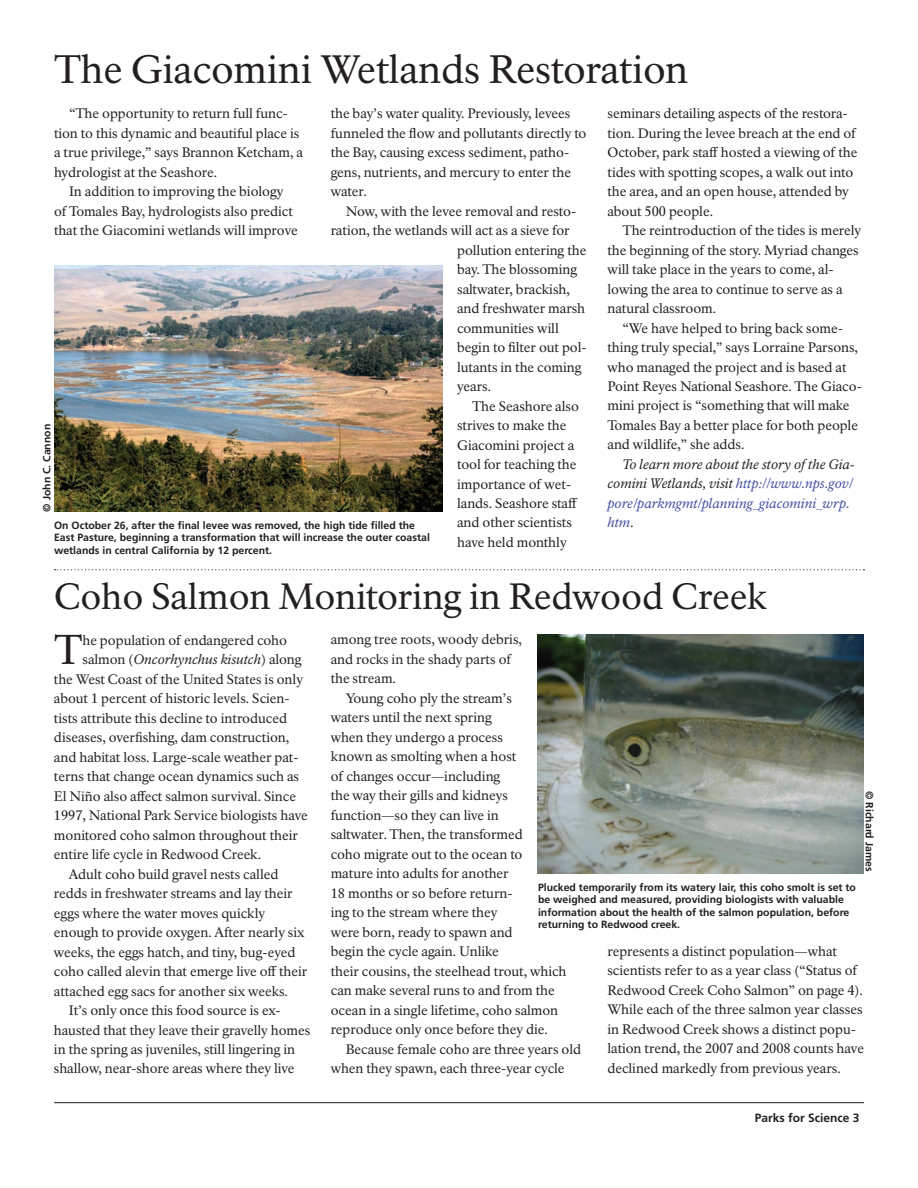
<style>
.page{position:relative;width:918px;height:1188px;background:#fff}
.page>*{position:absolute;margin:0;border:0;box-sizing:border-box;transform-origin:0 0}
.t1{font:40.95px "NPS Rawlinson OT";color:#231f20}
.t2{font:39px "NPS Rawlinson OT";letter-spacing:-.005em;color:#231f20}
.t3{font:36px "NPS Rawlinson OT";letter-spacing:-.005em;color:#231f20}
.t4{font:13.5px/19.5px "NPS Rawlinson OT";letter-spacing:-.005em;color:#231f20}
.t5{font:italic 13.5px/19.5px "NPS Rawlinson OT";color:#3e4da1}
.t6{font:italic 13.5px "NPS Rawlinson OT";color:#231f20}
.t7{font:700 12px "Frutiger LT Std";color:#231f20}
.t8{font:700 10.5px/12.6px "Frutiger LT Std";color:#231f20}
.s1{color:#231f20}
.s2{font-style:normal}
</style>
<div class="page">
<hr style="left:54px;top:1102px;width:810px;height:1px;background:#231f20">
<img style="left:54px;top:266px;width:388px;height:246px">
<svg style="left:55px;top:569px;width:809px;height:1px"></svg>
<img style="left:538px;top:634px;width:326px;height:240px">
<h2 class="t2" style="left:54px;top:46px;width:636px">The Giacomini Wetlands Restoration</h2>
<p class="t4" style="left:608px;top:104px;width:251px">seminars detailing aspects of the restora&shy;tion. During the levee breach at the end of October, park staff hosted a viewing of the tides with spotting scopes, a walk out into the area, and an open house, attended by about 500 people.</p>
<p class="t4" style="left:608px;top:221px;width:255px;text-indent:15px">The reintroduction of the tides is merely the beginning of the story. Myriad changes will take place in the years to come, al&shy;lowing the area to continue to serve as a natural classroom.</p>
<p class="t4" style="left:608px;top:318px;width:256px;text-indent:15px">“We have helped to bring back some&shy;thing truly special,” says Lorraine Parsons, who managed the project and is based at Point Reyes National Seashore. The Giaco&shy;mini project is “something that will make Tomales Bay a better place for both people and wildlife,” she adds.</p>
<p class="t5" style="left:608px;top:455px;width:249px;text-indent:15px"><span class="s1">To learn more about the story of the Gia&shy;comini Wetlands, visit</span> http://www.nps.gov/ pore/parkmgmt/planning_giacomini_wrp. htm<span class="s1">.</span></p>
<p class="t4" style="left:54px;top:104px;width:250px;text-indent:15px">“The opportunity to return full func&shy;tion to this dynamic and beautiful place is a true privilege,” says Brannon Ketcham, a hydrologist at the Seashore.</p>
<p class="t4" style="left:54px;top:182px;width:245px;text-align:center">In addition to improving the biology<br>of Tomales Bay, hydrologists also predict that the Giacomini wetlands will improve</p>
<p class="t4" style="left:331px;top:104px;width:257px">the bay’s water quality. Previously, levees funneled the flow and pollutants directly to the Bay, causing excess sediment, patho&shy;gens, nutrients, and mercury to enter the water.</p>
<p class="t4" style="left:346px;top:201px;width:232px">Now, with the levee removal and resto-</p>
<p class="t4" style="left:331px;top:221px;width:240px">ration, the wetlands will act as a sieve for</p>
<p class="t4" style="left:457px;top:240px;width:131px">pollution entering the</p>
<p class="t4" style="left:457px;top:260px;width:122px">bay. The blossoming</p>
<p class="t4" style="left:457px;top:279px;width:114px">saltwater, brackish,</p>
<p class="t4" style="left:457px;top:299px;width:130px">and freshwater marsh</p>
<p class="t4" style="left:457px;top:318px;width:103px">communities will</p>
<p class="t4" style="left:457px;top:338px;width:131px">begin to filter out pol-</p>
<p class="t4" style="left:457px;top:357px;width:126px">lutants in the coming</p>
<p class="t4" style="left:457px;top:377px;width:36px">years.</p>
<p class="t4" style="left:472px;top:396px;width:108px">The Seashore also</p>
<p class="t4" style="left:457px;top:416px;width:111px">strives to make the</p>
<p class="t4" style="left:457px;top:435px;width:119px">Giacomini project a</p>
<p class="t4" style="left:457px;top:455px;width:121px">tool for teaching the</p>
<p class="t4" style="left:457px;top:474px;width:116px">importance of wet-</p>
<p class="t4" style="left:457px;top:494px;width:122px">lands. Seashore staff</p>
<p class="t4" style="left:457px;top:513px;width:116px">and other scientists</p>
<p class="t4" style="left:457px;top:533px;width:111px">have held monthly</p>
<h3 class="t3" style="left:54px;top:574px;width:715px">Coho Salmon Monitoring in Redwood Creek</h3>
<p class="t8" style="left:41px;top:512px;width:89px;rotate:-90deg">© John C. Cannon</p>
<p class="t8" style="left:54px;top:519px;width:377px">On October 26, after the final levee was removed, the high tide filled the<br>East Pasture, beginning a transformation that will increase the outer coastal wetlands in central California by 12 percent.</p>
<h1 class="t1" style="left:54px;top:625px;width:30px">T</h1>
<p class="t4" style="left:82px;top:630px;width:206px">he population of endangered coho</p>
<p class="t6" style="left:82px;top:652px;width:221px"><span class="s2">salmon (</span>Oncorhynchus kisutch<span class="s2">) along</span></p>
<p class="t4" style="left:54px;top:669px;width:251px">the West Coast of the United States is only</p>
<p class="t4" style="left:54px;top:689px;width:237px">about 1 percent of historic levels. Scien-</p>
<p class="t4" style="left:54px;top:708px;width:235px">tists attribute this decline to introduced</p>
<p class="t4" style="left:54px;top:728px;width:237px">diseases, overfishing, dam construction,</p>
<p class="t4" style="left:54px;top:747px;width:246px">and habitat loss. Large-scale weather pat-</p>
<p class="t4" style="left:54px;top:767px;width:247px">terns that change ocean dynamics such as</p>
<p class="t4" style="left:54px;top:786px;width:244px">El Niño also affect salmon survival. Since</p>
<p class="t4" style="left:54px;top:806px;width:255px">1997, National Park Service biologists have</p>
<p class="t4" style="left:54px;top:825px;width:245px">monitored coho salmon throughout their</p>
<p class="t4" style="left:54px;top:845px;width:209px">entire life cycle in Redwood Creek.</p>
<p class="t4" style="left:69px;top:864px;width:211px">Adult coho build gravel nests called</p>
<p class="t4" style="left:54px;top:884px;width:240px">redds in freshwater streams and lay their</p>
<p class="t4" style="left:54px;top:903px;width:213px">eggs where the water moves quickly</p>
<p class="t4" style="left:54px;top:923px;width:252px">enough to provide oxygen. After nearly six</p>
<p class="t4" style="left:54px;top:942px;width:243px">weeks, the eggs hatch, and tiny, bug-eyed</p>
<p class="t4" style="left:54px;top:962px;width:255px">coho called alevin that emerge live off their</p>
<p class="t4" style="left:54px;top:981px;width:235px">attached egg sacs for another six weeks.</p>
<p class="t4" style="left:69px;top:1001px;width:213px">It’s only once this food source is ex-</p>
<p class="t4" style="left:54px;top:1020px;width:258px">hausted that they leave their gravelly homes</p>
<p class="t4" style="left:54px;top:1040px;width:243px">in the spring as juveniles, still lingering in</p>
<p class="t4" style="left:54px;top:1059px;width:242px">shallow, near-shore areas where they live</p>
<p class="t4" style="left:331px;top:630px;width:193px">among tree roots, woody debris, and rocks in the shady parts of the stream.</p>
<p class="t4" style="left:331px;top:689px;width:237px;text-indent:15px">Young coho ply the stream’s<br>waters until the next spring<br>when they undergo a process<br>known as smolting when a host<br>of changes occur—including<br>the way their gills and kidneys function—so they can live in<br>saltwater. Then, the transformed<br>coho migrate out to the ocean to mature into adults for another<br>18 months or so before return-<br>ing to the stream where they<br>were born, ready to spawn and<br>begin the cycle again. Unlike<br>their cousins, the steelhead trout, which can make several runs to and from the ocean in a single lifetime, coho salmon reproduce only once before they die.</p>
<p class="t4" style="left:331px;top:1040px;width:252px;text-indent:15px">Because female coho are three years old when they spawn, each three-year cycle</p>
<p class="t8" style="left:876px;top:791px;width:82px;rotate:90deg">© Richard James</p>
<p class="t8" style="left:538px;top:881px;width:320px">Plucked temporarily from its watery lair, this coho smolt is set to be weighed and measured, providing biologists with valuable information about the health of the salmon population, before returning to Redwood creek.</p>
<p class="t4" style="left:608px;top:941px;width:258px">represents a distinct population—what scientists refer to as a year class (“Status of Redwood Creek Coho Salmon” on page 4).<br>While each of the three salmon year classes in Redwood Creek shows a distinct popu&shy;lation trend, the 2007 and 2008 counts have declined markedly from previous years.</p>
<p class="t7" style="left:755px;top:1111px;width:106px">Parks for Science 3</p>
</div>
